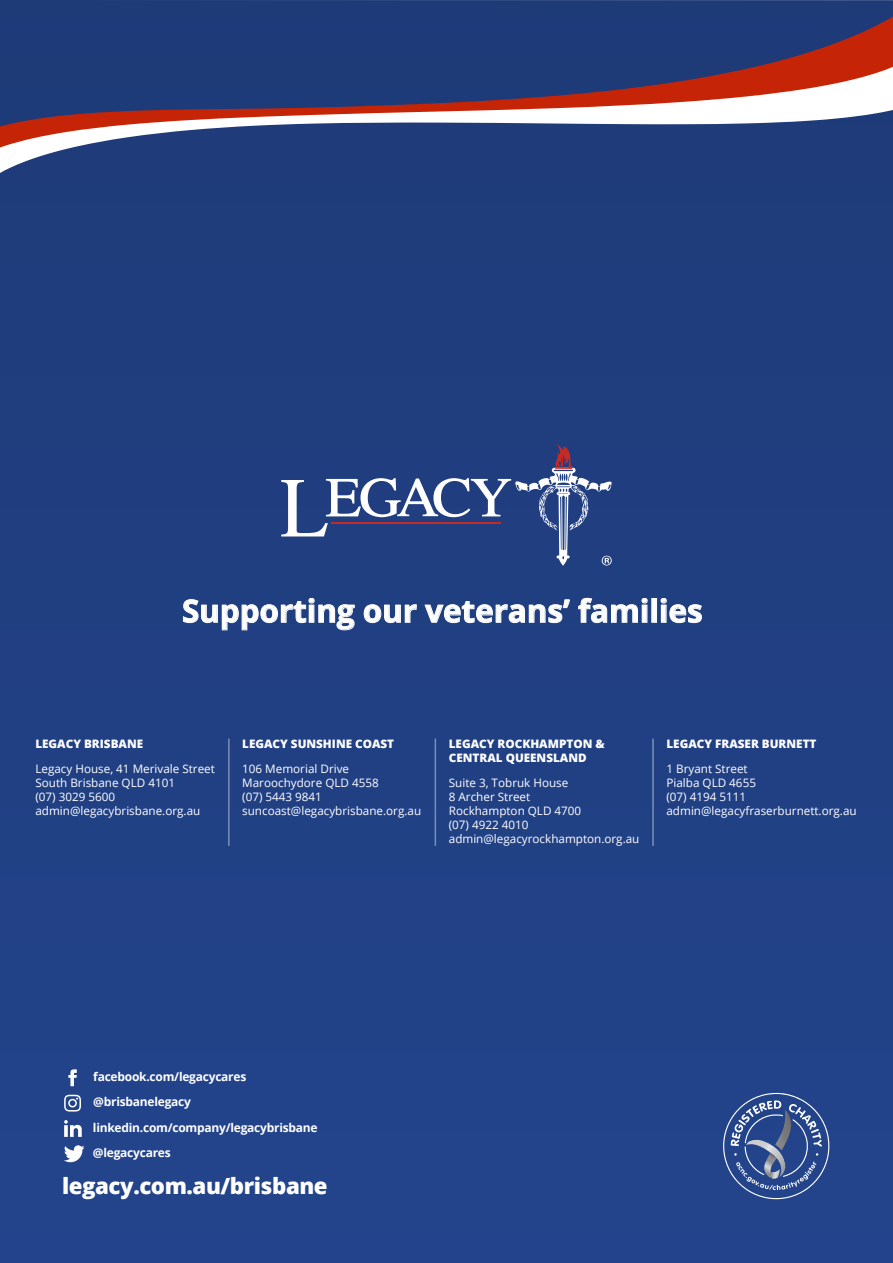
<style>
.page{position:relative;width:893px;height:1263px;background:#214083}
.page>*{position:absolute;margin:0;border:0;box-sizing:border-box;transform-origin:0 0}
.t1{font:700 31.35px "Open Sans";color:#fff}
.t2{font:800 22.35px "Open Sans";letter-spacing:-.02em;color:#fff}
.t3{font:700 12px/25.3px "Open Sans";letter-spacing:-.02em;color:#fff}
.t4{font:11.7px/14px "Open Sans";color:#fff}
.t5{font:800 11.7px/14px "Open Sans";color:#fff}
</style>
<div class="page">
<svg style="left:281px;top:444px;width:331px;height:122px"></svg>
<hr style="left:331px;top:523px;width:169px;height:1px;background:#c42a26">
<svg style="left:68px;top:1069px;width:9px;height:17px"></svg>
<svg style="left:64px;top:1120px;width:18px;height:17px"></svg>
<svg style="left:64px;top:1095px;width:17px;height:16px"></svg>
<svg style="left:64px;top:1145px;width:21px;height:17px"></svg>
<svg style="left:723px;top:1092px;width:107px;height:108px"></svg>
<div style="left:0;top:0;width:893px;height:55px;background:#1e3a78"></div>
<svg style="left:0;top:55px;width:893px;height:118px;fill:#1f3b79"></svg>
<hr style="left:228px;top:738px;width:2px;height:108px;background:#fff;opacity:.4">
<hr style="left:435px;top:738px;width:1px;height:108px;background:#798cb5">
<hr style="left:652px;top:738px;width:2px;height:108px;background:#6278a8">
<h1 class="t1" style="left:182px;top:598px;width:522px">Supporting our veterans’ families</h1>
<p class="t5" style="left:35px;top:737px;width:109px">LEGACY BRISBANE</p>
<p class="t4" style="left:35px;top:762px;width:181px">Legacy House, 41 Merivale Street<br>South Brisbane QLD 4101<br>(07) 3029 5600 admin@legacybrisbane.org.au</p>
<p class="t5" style="left:242px;top:737px;width:153px">LEGACY SUNSHINE COAST</p>
<p class="t4" style="left:242px;top:762px;width:180px">106 Memorial Drive<br>Maroochydore QLD 4558<br>(07) 5443 9841 suncoast@legacybrisbane.org.au</p>
<p class="t5" style="left:449px;top:737px;width:157px">LEGACY ROCKHAMPTON &amp;<br>CENTRAL QUEENSLAND</p>
<p class="t4" style="left:449px;top:776px;width:192px">Suite 3, Tobruk House<br>8 Archer Street<br>Rockhampton QLD 4700<br>(07) 4922 4010 admin@legacyrockhampton.org.au</p>
<p class="t5" style="left:666px;top:737px;width:152px">LEGACY FRASER BURNETT</p>
<p class="t4" style="left:666px;top:762px;width:192px">1 Bryant Street<br>Pialba QLD 4655<br>(07) 4194 5111 admin@legacyfraserburnett.org.au</p>
<p class="t3" style="left:93px;top:1065px;width:154px">facebook.com/legacycares @brisbanelegacy</p>
<p class="t3" style="left:93px;top:1141px;width:79px">@legacycares</p>
<p class="t3" style="left:93px;top:1116px;width:226px">linkedin.com/company/legacybrisbane</p>
<h2 class="t2" style="left:62px;top:1177px;width:267px">legacy.com.au/brisbane</h2>
</div>
